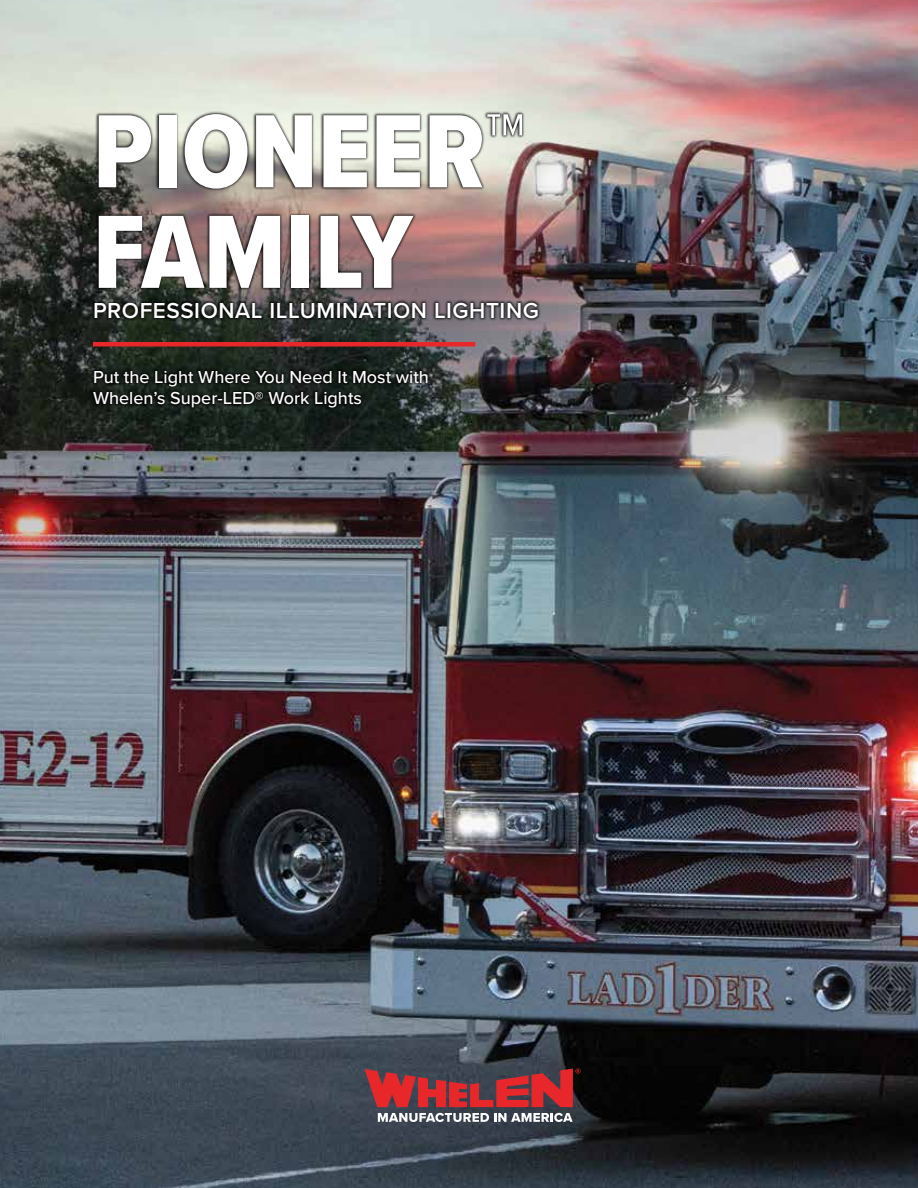
<style>
.page{position:relative;width:918px;height:1188px;background:#fff}
.page>*{position:absolute;margin:0;border:0;box-sizing:border-box;transform-origin:0 0}
.t1{font:108px/100.5px "Proxima Nova Cond Extrabld";color:#fff}
.t2{font:600 22.5px "Proxima Nova";letter-spacing:.025em;color:#fff}
.t3{font:500 18px/21.6px "Proxima Nova";color:#fff}
.s1{font-size:96px}
</style>
<div class="page">
<img style="left:0;top:0;width:918px;height:1188px">
<div style="left:90px;top:111px;width:451px;height:300px;background:#000;opacity:.81"></div>
<hr style="left:93px;top:342px;width:382px;height:4px;background:#e72729">
<svg style="left:378px;top:1113px;width:195px;height:9px"></svg>
<svg style="left:364px;top:1068px;width:216px;height:39px;background:#96333a"></svg>
<h1 class="t1" style="left:93px;top:100px;width:434px">PIONEER<span class="s1">™<br></span>FAMILY</h1>
<p class="t2" style="left:93px;top:294px;width:447px">PROFESSIONAL ILLUMINATION LIGHTING</p>
<p class="t3" style="left:93px;top:365px;width:338px">Put the Light Where You Need It Most with<br>Whelen’s Super-LED® Work Lights</p>
</div>
